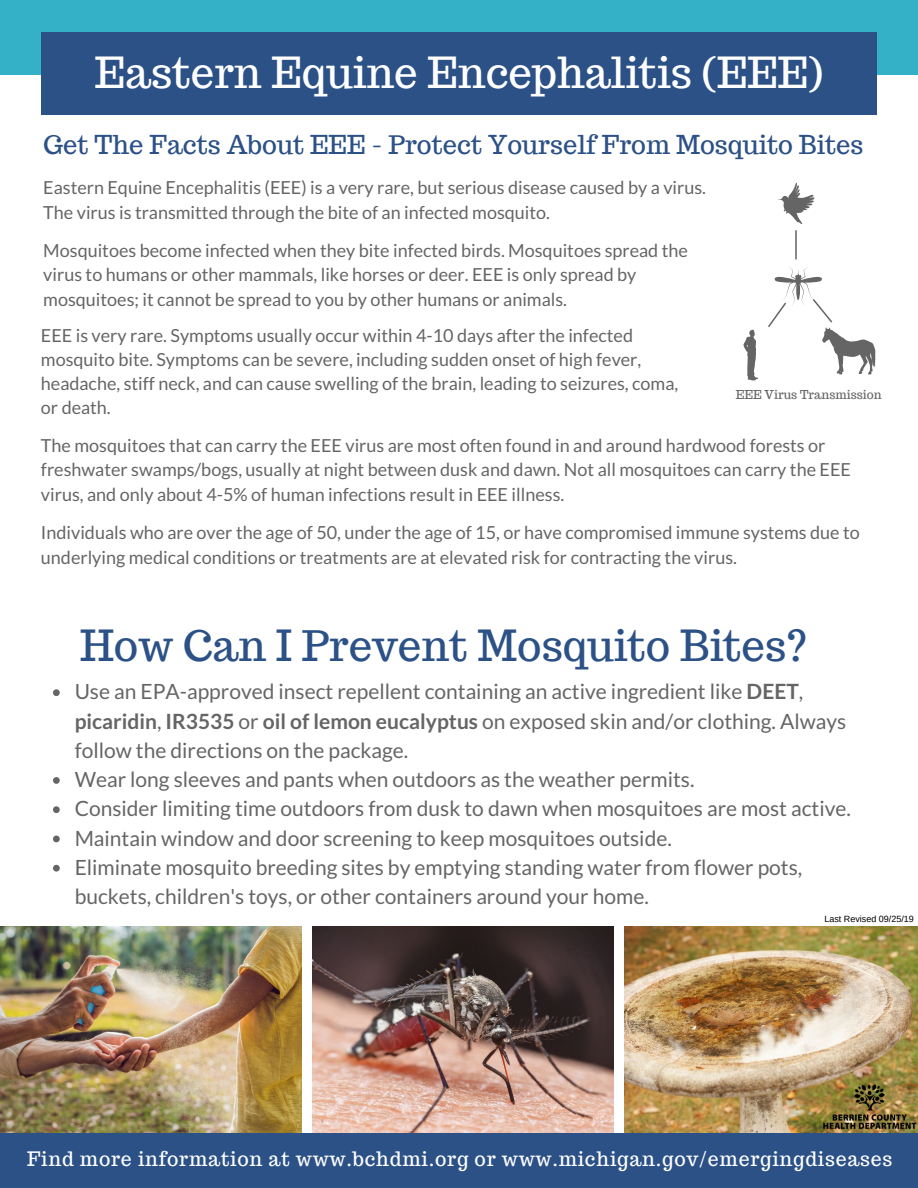
<style>
.page{position:relative;width:918px;height:1188px;background:#fff}
.page>*{position:absolute;margin:0;border:0;box-sizing:border-box;transform-origin:0 0}
.t1{font:42px "Trocchi";color:#fff}
.t2{font:42px "Trocchi";color:#2b5187}
.t3{font:25.5px "Trocchi";color:#2b5187}
.t4{font:21px/29.2px "Lato";color:#656565}
.t5{font:19.5px "Trocchi";letter-spacing:.04em;color:#fff}
.t6{font:18px/24.8px "Lato";color:#656565}
.t7{font:12px "Trocchi";color:#656565}
.t8{font:9px "Arimo";color:#000}
.s1{font-weight:700}
</style>
<div class="page">
<div style="left:0;top:0;width:918px;height:74px;background:#34b1c7"></div>
<svg style="left:53px;top:689px;width:7px;height:7px"></svg>
<svg style="left:53px;top:777px;width:7px;height:7px"></svg>
<svg style="left:53px;top:806px;width:7px;height:7px"></svg>
<svg style="left:53px;top:836px;width:7px;height:6px"></svg>
<svg style="left:53px;top:865px;width:7px;height:7px"></svg>
<img style="left:0;top:926px;width:302px;height:207px">
<img style="left:313px;top:926px;width:300px;height:207px">
<img style="left:624px;top:926px;width:294px;height:207px">
<div style="left:1px;top:1133px;width:917px;height:55px;background:#2b5187"></div>
<div style="left:41px;top:32px;width:836px;height:83px;background:#2b5187"></div>
<svg style="left:778px;top:183px;width:37px;height:41px"></svg>
<svg style="left:743px;top:330px;width:16px;height:50px"></svg>
<svg style="left:795px;top:230px;width:2px;height:29px"></svg>
<svg style="left:768px;top:267px;width:108px;height:108px"></svg>
<img style="left:821px;top:1080px;width:97px;height:51px">
<h1 class="t1" style="left:95px;top:45px;width:730px">Eastern Equine Encephalitis (EEE)</h1>
<h2 class="t3" style="left:43px;top:128px;width:822px">Get The Facts About EEE - Protect Yourself From Mosquito Bites</h2>
<p class="t6" style="left:43px;top:175px;width:664px">Eastern Equine Encephalitis (EEE) is a very rare, but serious disease caused by a virus.<br>The virus is transmitted through the bite of an infected mosquito.</p>
<p class="t6" style="left:43px;top:238px;width:646px">Mosquitoes become infected when they bite infected birds. Mosquitoes spread the virus to humans or other mammals, like horses or deer. EEE is only spread by mosquitoes; it cannot be spread to you by other humans or animals.</p>
<p class="t6" style="left:41px;top:323px;width:639px;line-height:24.2px">EEE is very rare. Symptoms usually occur within 4-10 days after the infected mosquito bite. Symptoms can be severe, including sudden onset of high fever, headache, stiff neck, and can cause swelling of the brain, leading to seizures, coma, or death.</p>
<p class="t7" style="left:736px;top:387px;width:147px">EEE Virus Transmission</p>
<p class="t6" style="left:41px;top:432px;width:812px">The mosquitoes that can carry the EEE virus are most often found in and around hardwood forests or freshwater swamps/bogs, usually at night between dusk and dawn. Not all mosquitoes can carry the EEE virus, and only about 4-5% of human infections result in EEE illness.</p>
<p class="t6" style="left:41px;top:520px;width:820px">Individuals who are over the age of 50, under the age of 15, or have compromised immune systems due to underlying medical conditions or treatments are at elevated risk for contracting the virus.</p>
<h1 class="t2" style="left:80px;top:618px;width:729px">How Can I Prevent Mosquito Bites?</h1>
<p class="t4" style="left:75px;top:677px;width:778px">Use an EPA-approved insect repellent containing an active ingredient like <span class="s1">DEET</span>, <span class="s1">picaridin</span>, <span class="s1">IR3535</span> or <span class="s1">oil of lemon eucalyptus</span> on exposed skin and/or clothing. Always follow the directions on the package.<br>Wear long sleeves and pants when outdoors as the weather permits.<br>Consider limiting time outdoors from dusk to dawn when mosquitoes are most active.<br>Maintain window and door screening to keep mosquitoes outside.<br>Eliminate mosquito breeding sites by emptying standing water from flower pots, buckets, children's toys, or other containers around your home.</p>
<p class="t8" style="left:824px;top:913px;width:91px">Last Revised 09/25/19</p>
<p class="t5" style="left:27px;top:1146px;width:867px">Find more information at www.bchdmi.org or www.michigan.gov/emergingdiseases</p>
</div>
